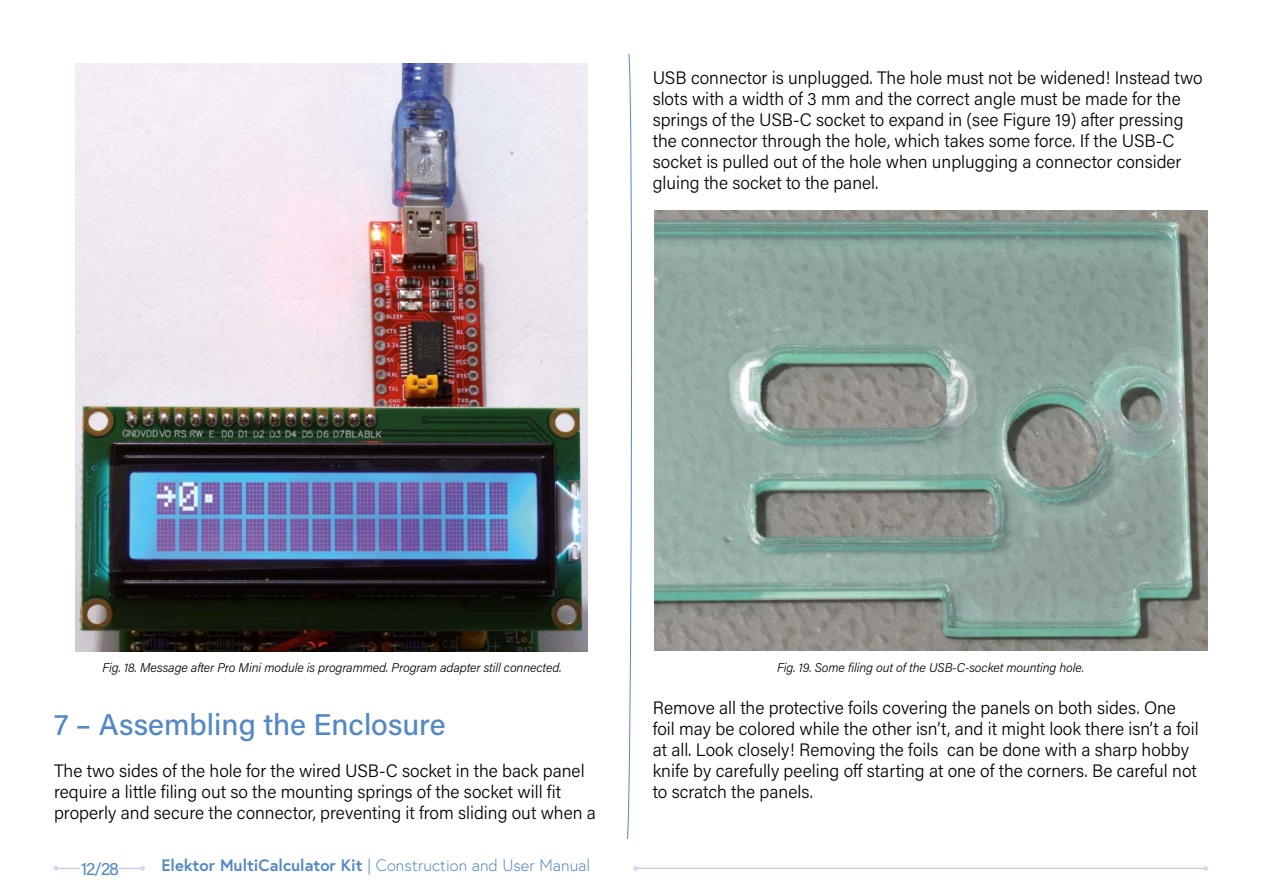
<style>
.page{position:relative;width:1263px;height:893px;background:#fff}
.page>*{position:absolute;margin:0;border:0;box-sizing:border-box;transform-origin:0 0}
.t1{font:500 30px "Acumin Pro";color:#5388c6}
.t2{font:300 18px/21px "Acumin Pro";color:#000}
.t3{font:18px "Acumin Pro";color:#5388c6}
.t4{font:300 16.5px "Europa";color:#5388c6}
.t5{font:italic 300 12.75px "Acumin Pro";letter-spacing:-.01em;color:#000}
.s1{font-weight:700}
</style>
<div class="page">
<svg style="left:626px;top:54px;width:6px;height:785px"></svg>
<img style="left:76px;top:63px;width:512px;height:588px">
<img style="left:654px;top:210px;width:553px;height:441px">
<hr style="left:57px;top:868px;width:84px;height:1px;background:#b0c1e4">
<svg style="left:54px;top:866px;width:4px;height:4px"></svg>
<svg style="left:141px;top:866px;width:4px;height:4px"></svg>
<hr style="left:637px;top:868px;width:567px;height:1px;background:#b0c1e4">
<svg style="left:1204px;top:866px;width:4px;height:4px"></svg>
<div style="left:81px;top:853px;width:38px;height:30px;background:#fff"></div>
<p class="t2" style="left:653px;top:67px;width:551px">USB connector is unplugged. The hole must not be widened! Instead two slots with a width of 3 mm and the correct angle must be made for the springs of the USB-C socket to expand in (see Figure 19) after pressing the connector through the hole, which takes some force. If the USB-C socket is pulled out of the hole when unplugging a connector consider gluing the socket to the panel.</p>
<p class="t5" style="left:102px;top:659px;width:461px">Fig. 18. Message after Pro Mini module is programmed. Program adapter still connected.</p>
<h1 class="t1" style="left:54px;top:704px;width:393px">7 – Assembling the Enclosure</h1>
<p class="t2" style="left:54px;top:760px;width:543px">The two sides of the hole for the wired USB-C socket in the back panel require a little filing out so the mounting springs of the socket will fit properly and secure the connector, preventing it from sliding out when a</p>
<p class="t3" style="left:81px;top:856px;width:40px">12/28</p>
<p class="t4" style="left:162px;top:855px;width:430px"><span class="s1">Elektor MultiCalculator Kit</span> | Construction and User Manual</p>
<p class="t5" style="left:777px;top:659px;width:309px">Fig. 19. Some filing out of the USB-C-socket mounting hole.</p>
<p class="t2" style="left:653px;top:697px;width:547px">Remove all the protective foils covering the panels on both sides. One foil may be colored while the other isn’t, and it might look there isn’t a foil at all. Look closely! Removing the foils can be done with a sharp hobby knife by carefully peeling off starting at one of the corners. Be careful not to scratch the panels.</p>
</div>
